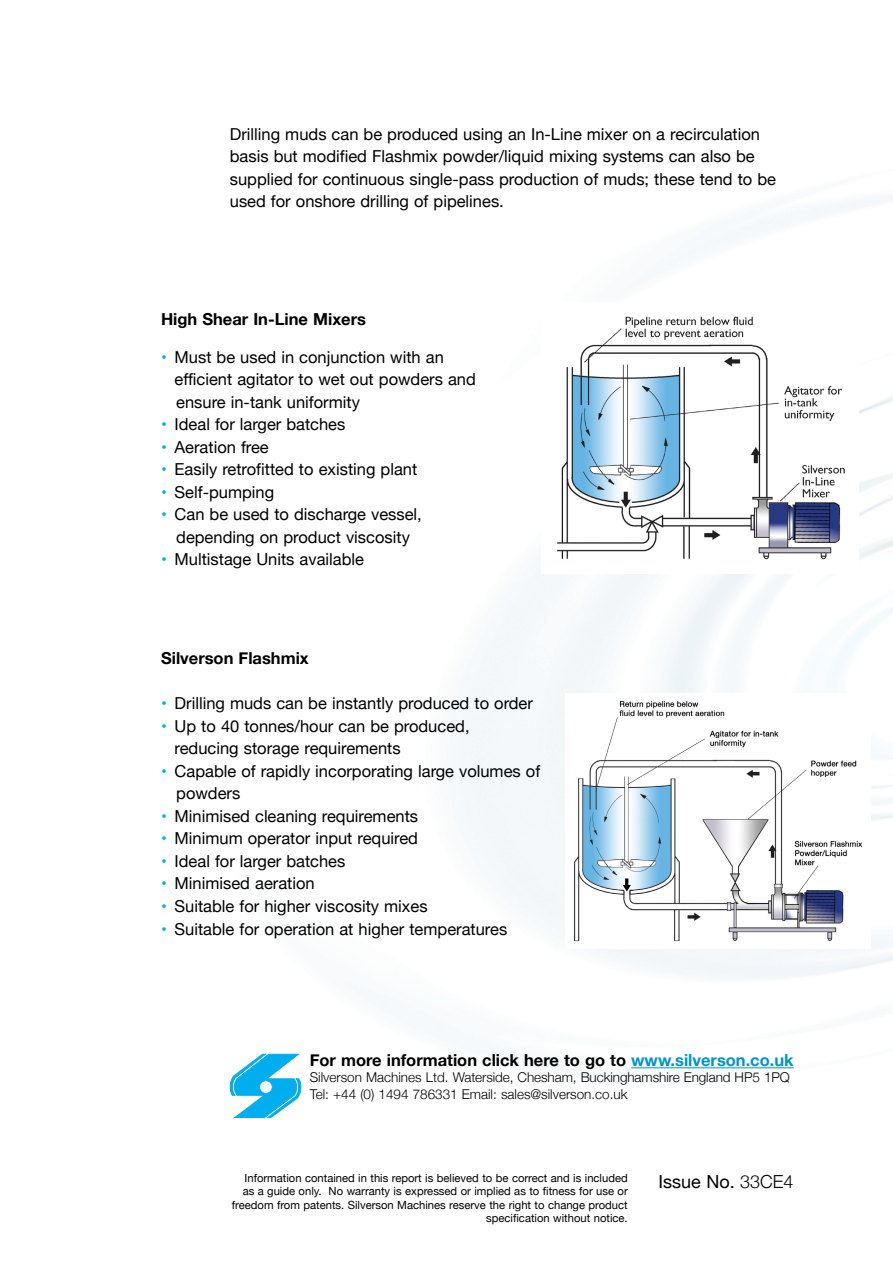
<style>
.page{position:relative;width:893px;height:1263px;background:#fff}
.page>*{position:absolute;margin:0;border:0;box-sizing:border-box;transform-origin:0 0}
.t1{font:18px "Helvetica Neue";color:#000}
.t2{font:16.5px/22.5px "Helvetica Neue";color:#000}
.t3{font:700 16.5px "Helvetica Neue";color:#000}
.t4{font:300 13.5px/16.2px "Helvetica Neue";color:#000}
.t5{font:11.25px/13.5px "Helvetica Neue";color:#000;text-align:right}
.s1{color:#00aeef}
.s2{color:#0093d0}
.s3{font-weight:300}
</style>
<div class="page">
<img style="left:229px;top:195px;width:664px;height:923px">
<hr style="left:631px;top:1067px;width:163px;height:1px;background:#0093d0">
<svg style="left:230px;top:1053px;width:72px;height:64px"></svg>
<div style="left:259px;top:1081px;width:13px;height:12px;background:#fff;border-radius:50%"></div>
<div style="left:259px;top:1080px;width:14px;height:14px;border:1px solid #00aeef;border-radius:50%"></div>
<img style="left:541px;top:302px;width:317px;height:271px">
<img style="left:565px;top:693px;width:306px;height:255px">
<p class="t2" style="left:230px;top:124px;width:548px">Drilling muds can be produced using an In-Line mixer on a recirculation basis but modified Flashmix powder/liquid mixing systems can also be supplied for continuous single-pass production of muds; these tend to be used for onshore drilling of pipelines.</p>
<p class="t3" style="left:161px;top:306px;width:206px">High Shear In-Line Mixers</p>
<p class="t2" style="left:175px;top:346px;width:303px;text-indent:-13px"><span class="s1">•</span> Must be used in conjunction with an efficient agitator to wet out powders and ensure in-tank uniformity</p>
<p class="t2" style="left:161px;top:414px;width:186px"><span class="s1">•</span> Ideal for larger batches</p>
<p class="t2" style="left:161px;top:436px;width:109px"><span class="s1">•</span> Aeration free</p>
<p class="t2" style="left:161px;top:459px;width:258px"><span class="s1">•</span> Easily retrofitted to existing plant</p>
<p class="t2" style="left:161px;top:481px;width:115px"><span class="s1">•</span> Self-pumping</p>
<p class="t2" style="left:161px;top:504px;width:262px;text-align:center"><span class="s1">•</span> Can be used to discharge vessel, depending on product viscosity</p>
<p class="t2" style="left:161px;top:549px;width:204px"><span class="s1">•</span> Multistage Units available</p>
<p class="t3" style="left:161px;top:646px;width:149px">Silverson Flashmix</p>
<p class="t2" style="left:161px;top:693px;width:373px"><span class="s1">•</span> Drilling muds can be instantly produced to order</p>
<p class="t2" style="left:175px;top:716px;width:296px;text-indent:-13px"><span class="s1">•</span> Up to 40 tonnes/hour can be produced, reducing storage requirements</p>
<p class="t2" style="left:176px;top:761px;width:365px;text-indent:-15px"><span class="s1">•</span> Capable of rapidly incorporating large volumes of powders</p>
<p class="t2" style="left:161px;top:806px;width:259px"><span class="s1">•</span> Minimised cleaning requirements</p>
<p class="t2" style="left:161px;top:828px;width:258px"><span class="s1">•</span> Minimum operator input required</p>
<p class="t2" style="left:161px;top:851px;width:186px"><span class="s1">•</span> Ideal for larger batches</p>
<p class="t2" style="left:161px;top:873px;width:155px"><span class="s1">•</span> Minimised aeration</p>
<p class="t2" style="left:161px;top:896px;width:268px"><span class="s1">•</span> Suitable for higher viscosity mixes</p>
<p class="t2" style="left:161px;top:918px;width:348px"><span class="s1">•</span> Suitable for operation at higher temperatures</p>
<p class="t3" style="left:310px;top:1047px;width:485px">For more information click here to go to <span class="s2">www.silverson.co.uk</span></p>
<p class="t4" style="left:310px;top:1068px;width:482px">Silverson Machines Ltd. Waterside, Chesham, Buckinghamshire England HP5 1PQ<br>Tel: +44 (0) 1494 786331 Email: sales@silverson.co.uk</p>
<p class="t5" style="left:232px;top:1172px;width:397px">Information contained in this report is believed to be correct and is included as a guide only. No warranty is expressed or implied as to fitness for use or freedom from patents. Silverson Machines reserve the right to change product specification without notice.</p>
<p class="t1" style="left:658px;top:1169px;width:137px">Issue No. <span class="s3">33CE4</span></p>
</div>
